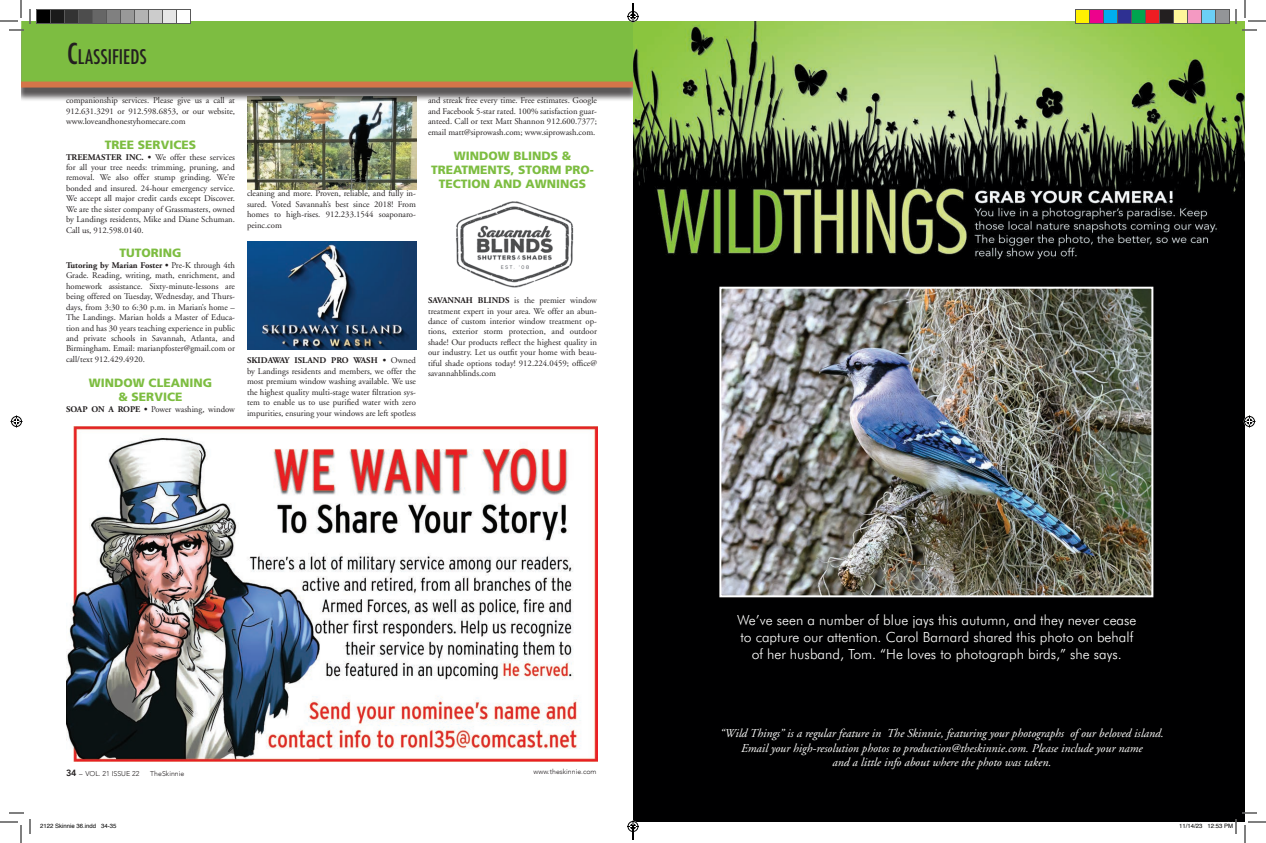
<style>
.page{position:relative;width:1266px;height:843px;background:#fff}
.page>*{position:absolute;margin:0;border:0;box-sizing:border-box;transform-origin:0 0}
.t1{font:500 condensed 19.6px "Futura";color:#231f20}
.t2{font:300 14px/16.8px "Futura BT";color:#fff;text-align:center}
.t3{font:italic 12px/14.4px "Adobe Garamond";color:#fff;text-align:center}
.t4{font:900 12px/14.4px "Frutiger";color:#7dbd41;text-align:center}
.t5{font:8.7px/10.4px "Adobe Garamond";color:#231f20;text-align:justify}
.t6{font:300 7px "Avenir";color:#231f20}
.t7{font:6px "Helvetica";color:#000}
.s1{font-size:28px}
.s2{font-weight:700}
.s3{font-weight:800;font-size:9px}
</style>
<div class="page">
<img style="left:248px;top:102px;width:169px;height:88px">
<img style="left:456px;top:201px;width:117px;height:87px">
<img style="left:248px;top:241px;width:168px;height:108px">
<div style="left:21px;top:25px;width:618px;height:77px;background:#231f20;opacity:.75"></div>
<div style="left:22px;top:22px;width:611px;height:64px;background:#7dbd41"></div>
<div style="left:21px;top:21px;width:612px;height:65px;border:1px solid #7dbd41"></div>
<div style="left:21px;top:82px;width:612px;height:6px;background:#d57549"></div>
<img style="left:633px;top:21px;width:612px;height:801px">
<img style="left:722px;top:290px;width:428px;height:304px">
<div style="left:719px;top:287px;width:434px;height:310px;border:2px solid #fff"></div>
<img style="left:66px;top:426px;width:531px;height:335px">
<svg style="left:0;top:0;width:31px;height:31px"></svg>
<svg style="left:0;top:812px;width:31px;height:31px"></svg>
<svg style="left:1235px;top:0;width:31px;height:31px"></svg>
<svg style="left:10px;top:416px;width:12px;height:12px"></svg>
<svg style="left:1244px;top:416px;width:12px;height:12px"></svg>
<div style="left:36px;top:10px;width:14px;height:14px;background:#000"></div>
<div style="left:36px;top:9px;width:15px;height:15px;border:1px solid #595959"></div>
<div style="left:50px;top:10px;width:14px;height:14px;background:#1a1a1a"></div>
<div style="left:50px;top:9px;width:15px;height:15px;border:1px solid #595959"></div>
<div style="left:64px;top:10px;width:14px;height:14px;background:#333"></div>
<div style="left:64px;top:9px;width:15px;height:15px;border:1px solid #595959"></div>
<div style="left:78px;top:10px;width:14px;height:14px;background:#4d4d4d"></div>
<div style="left:78px;top:9px;width:15px;height:15px;border:1px solid #595959"></div>
<div style="left:92px;top:10px;width:14px;height:14px;background:#666"></div>
<div style="left:92px;top:9px;width:15px;height:15px;border:1px solid #595959"></div>
<div style="left:106px;top:10px;width:14px;height:14px;background:#808080"></div>
<div style="left:106px;top:9px;width:15px;height:15px;border:1px solid #595959"></div>
<div style="left:120px;top:10px;width:14px;height:14px;background:#999"></div>
<div style="left:120px;top:9px;width:15px;height:15px;border:1px solid #595959"></div>
<div style="left:134px;top:10px;width:14px;height:14px;background:#b3b3b3"></div>
<div style="left:134px;top:9px;width:15px;height:15px;border:1px solid #595959"></div>
<div style="left:148px;top:10px;width:14px;height:14px;background:#ccc"></div>
<div style="left:148px;top:9px;width:15px;height:15px;border:1px solid #595959"></div>
<div style="left:162px;top:10px;width:14px;height:14px;background:#e6e6e6"></div>
<div style="left:162px;top:9px;width:15px;height:15px;border:1px solid #595959"></div>
<div style="left:176px;top:10px;width:14px;height:14px;background:#fff"></div>
<div style="left:176px;top:9px;width:15px;height:15px;border:1px solid #595959"></div>
<div style="left:1076px;top:10px;width:14px;height:14px;background:#fff101"></div>
<div style="left:1075px;top:9px;width:15px;height:15px;border:1px solid #595959"></div>
<div style="left:1090px;top:10px;width:14px;height:14px;background:#ed028c"></div>
<div style="left:1089px;top:9px;width:15px;height:15px;border:1px solid #595959"></div>
<div style="left:1104px;top:10px;width:14px;height:14px;background:#00aeef"></div>
<div style="left:1103px;top:9px;width:15px;height:15px;border:1px solid #595959"></div>
<div style="left:1118px;top:10px;width:14px;height:14px;background:#2e3092"></div>
<div style="left:1117px;top:9px;width:15px;height:15px;border:1px solid #595959"></div>
<div style="left:1132px;top:10px;width:14px;height:14px;background:#00a54f"></div>
<div style="left:1131px;top:9px;width:15px;height:15px;border:1px solid #595959"></div>
<div style="left:1146px;top:10px;width:14px;height:14px;background:#ee1d23"></div>
<div style="left:1145px;top:9px;width:15px;height:15px;border:1px solid #595959"></div>
<div style="left:1160px;top:10px;width:14px;height:14px;background:#231f20"></div>
<div style="left:1159px;top:9px;width:15px;height:15px;border:1px solid #595959"></div>
<div style="left:1174px;top:10px;width:14px;height:14px;background:#fff79a"></div>
<div style="left:1173px;top:9px;width:15px;height:15px;border:1px solid #595959"></div>
<div style="left:1188px;top:10px;width:14px;height:14px;background:#f499c2"></div>
<div style="left:1187px;top:9px;width:15px;height:15px;border:1px solid #595959"></div>
<div style="left:1202px;top:10px;width:14px;height:14px;background:#6bcff6"></div>
<div style="left:1201px;top:9px;width:15px;height:15px;border:1px solid #595959"></div>
<div style="left:1216px;top:10px;width:14px;height:14px;background:#939598"></div>
<div style="left:1215px;top:9px;width:15px;height:15px;border:1px solid #595959"></div>
<svg style="left:1179px;top:812px;width:87px;height:31px"></svg>
<svg style="left:627px;top:3px;width:12px;height:19px"></svg>
<svg style="left:627px;top:820px;width:12px;height:20px"></svg>
<h1 class="t1" style="left:67px;top:44px;width:81px"><span class="s1">C</span>LASSIFIEDS</h1>
<p class="t5" style="left:66px;top:96px;width:171px">companionship services. Please give us a call at 912.631.3291 or 912.598.6853, or our website, www.loveandhonestyhomecare.com</p>
<h3 class="t4" style="left:105px;top:138px;width:93px">TREE SERVICES</h3>
<p class="t5" style="left:66px;top:152px;width:171px"><span class="s2">TREEMASTER INC. •</span> We offer these services for all your tree needs: trimming, pruning, and removal. We also offer stump grinding. We’re bonded and insured. 24-hour emergency service.<br>We accept all major credit cards except Discover.<br>We are the sister company of Grassmasters, owned by Landings residents, Mike and Diane Schuman.<br>Call us, 912.598.0140.</p>
<h3 class="t4" style="left:119px;top:246px;width:64px">TUTORING</h3>
<p class="t5" style="left:66px;top:260px;width:171px"><span class="s2">Tutoring by Marian Foster •</span> Pre-K through 4th Grade. Reading, writing, math, enrichment, and homework assistance. Sixty-minute-lessons are being offered on Tuesday, Wednesday, and Thurs&shy;days, from 3:30 to 6:30 p.m. in Marian’s home – The Landings. Marian holds a Master of Educa&shy;tion and has 30 years teaching experience in public and private schools in Savannah, Atlanta, and Birmingham. Email: marianpfoster@gmail.com or call/text 912.429.4920.</p>
<h3 class="t4" style="left:89px;top:375px;width:125px">WINDOW CLEANING &amp; SERVICE</h3>
<p class="t5" style="left:66px;top:404px;width:170px"><span class="s2">SOAP ON A ROPE •</span> Power washing, window</p>
<p class="t5" style="left:247px;top:189px;width:171px">cleaning and more. Proven, reliable, and fully in&shy;sured. Voted Savannah’s best since 2018! From homes to high-rises. 912.233.1544 soaponaro&shy;peinc.com</p>
<p class="t5" style="left:247px;top:356px;width:171px"><span class="s2">SKIDAWAY ISLAND PRO WASH •</span> Owned by Landings residents and members, we offer the most premium window washing available. We use the highest quality multi-stage water filtration sys&shy;tem to enable us to use purified water with zero impurities, ensuring your windows are left spotless</p>
<p class="t5" style="left:428px;top:96px;width:171px">and streak free every time. Free estimates. Google and Facebook 5-star rated. 100% satisfaction guar&shy;anteed. Call or text Matt Shannon 912.600.7377; email matt@siprowash.com; www.siprowash.com.</p>
<h3 class="t4" style="left:431px;top:148px;width:164px">WINDOW BLINDS &amp;<br>TREATMENTS, STORM PRO-<br>TECTION AND AWNINGS</h3>
<p class="t5" style="left:428px;top:295px;width:171px"><span class="s2">SAVANNAH BLINDS</span> is the premier window treatment expert in your area. We offer an abun&shy;dance of custom interior window treatment op&shy;tions, exterior storm protection, and outdoor shade! Our products reflect the highest quality in our industry. Let us outfit your home with beau&shy;tiful shade options today! 912.224.0459; office@ savannahblinds.com</p>
<p class="t6" style="left:66px;top:770px;width:75px"><span class="s3">34</span> – VOL. 21 ISSUE 22</p>
<p class="t6" style="left:150px;top:770px;width:36px">TheSkinnie</p>
<p class="t6" style="left:534px;top:768px;width:65px">www.theskinnie.com</p>
<h2 class="t2" style="left:737px;top:612px;width:401px">We’ve seen a number of blue jays this autumn, and they never cease to capture our attention. Carol Barnard shared this photo on behalf of her husband, Tom. “He loves to photograph birds,” she says.</h2>
<p class="t3" style="left:720px;top:727px;width:445px">“Wild Things” is a regular feature in The Skinnie, featuring your photographs of our beloved island.<br>Email your high-resolution photos to production@theskinnie.com. Please include your name<br>and a little info about where the photo was taken.</p>
<p class="t7" style="left:40px;top:821px;width:78px">2122 Skinnie 36.indd 34-35</p>
<p class="t7" style="left:1179px;top:821px;width:56px">11/14/23 12:53 PM</p>
</div>
